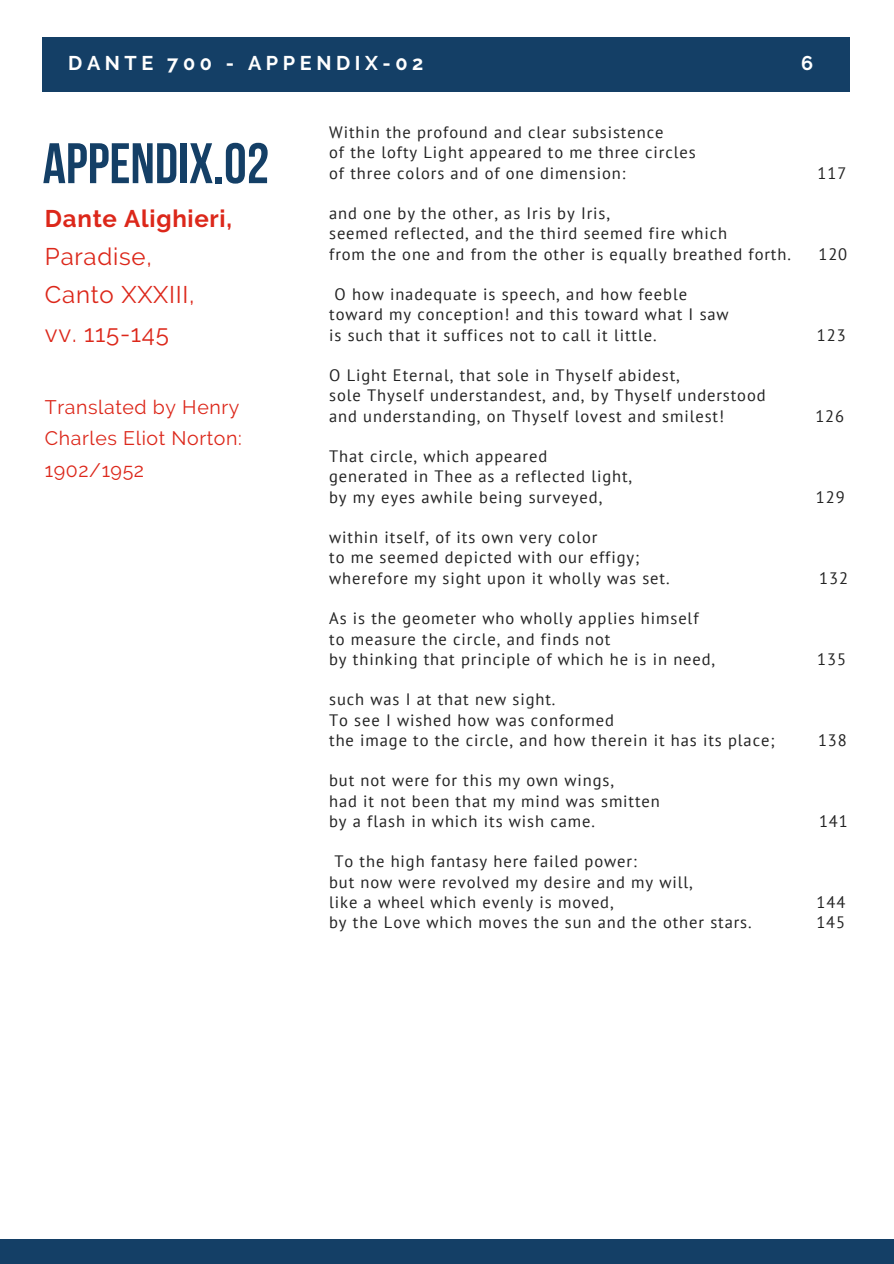
<style>
.page{position:relative;width:894px;height:1264px;background:#fff}
.page>*{position:absolute;margin:0;border:0;box-sizing:border-box;transform-origin:0 0}
.t1{font:700 57px "Bebas Neue";color:#143f66}
.t2{font:24px/38.2px "Raleway";letter-spacing:.03em;color:#dc271a}
.t3{font:700 19.8px "Raleway";letter-spacing:.23em;color:#fff}
.t4{font:19.5px/31.5px "Raleway";letter-spacing:.03em;color:#dc271a}
.t5{font:16.5px "PT Sans";letter-spacing:.055em;color:#222}
.s1{font-weight:700}
</style>
<div class="page">
<div style="left:43px;top:38px;width:806px;height:54px;background:#143f66"></div>
<div style="left:0;top:1239px;width:893px;height:24px;background:#143f66"></div>
<p class="t3" style="left:68px;top:52px;width:356px">DANTE 700 - APPENDIX-02</p>
<p class="t3" style="left:801px;top:52px;width:14px">6</p>
<h3 class="t1" style="left:43px;top:140px;width:228px">APPENDIX.02</h3>
<h1 class="t2" style="left:45px;top:199px;width:188px"><span class="s1">Dante Alighieri,<br></span>Paradise,<br>Canto XXXIII, vv. 115-145</h1>
<h2 class="t4" style="left:45px;top:391px;width:198px">Translated by Henry<br>Charles Eliot Norton:<br>1902/1952</h2>
<h4 class="t5" style="left:329px;top:121px;width:335px">Within the profound and clear subsistence</h4>
<p class="t5" style="left:329px;top:141px;width:368px">of the lofty Light appeared to me three circles</p>
<p class="t5" style="left:329px;top:162px;width:297px">of three colors and of one dimension:</p>
<p class="t5" style="left:817px;top:162px;width:30px">117</p>
<p class="t5" style="left:329px;top:202px;width:282px">and one by the other, as Iris by Iris,</p>
<p class="t5" style="left:329px;top:222px;width:399px">seemed reflected, and the third seemed fire which</p>
<p class="t5" style="left:329px;top:243px;width:463px">from the one and from the other is equally breathed forth.</p>
<p class="t5" style="left:818px;top:243px;width:30px">120</p>
<p class="t5" style="left:334px;top:283px;width:354px">O how inadequate is speech, and how feeble</p>
<p class="t5" style="left:329px;top:303px;width:401px">toward my conception! and this toward what I saw</p>
<p class="t5" style="left:329px;top:324px;width:329px">is such that it suffices not to call it little.</p>
<p class="t5" style="left:816px;top:324px;width:30px">123</p>
<p class="t5" style="left:329px;top:364px;width:352px">O Light Eternal, that sole in Thyself abidest,</p>
<p class="t5" style="left:329px;top:384px;width:438px">sole Thyself understandest, and, by Thyself understood</p>
<p class="t5" style="left:329px;top:405px;width:396px">and understanding, on Thyself lovest and smilest!</p>
<p class="t5" style="left:815px;top:405px;width:30px">126</p>
<p class="t5" style="left:329px;top:445px;width:219px">That circle, which appeared</p>
<p class="t5" style="left:329px;top:465px;width:304px">generated in Thee as a reflected light,</p>
<p class="t5" style="left:329px;top:486px;width:274px">by my eyes awhile being surveyed,</p>
<p class="t5" style="left:815px;top:486px;width:30px">129</p>
<p class="t5" style="left:329px;top:526px;width:270px">within itself, of its own very color</p>
<p class="t5" style="left:329px;top:546px;width:311px">to me seemed depicted with our effigy;</p>
<p class="t5" style="left:329px;top:567px;width:342px">wherefore my sight upon it wholly was set.</p>
<p class="t5" style="left:819px;top:567px;width:30px">132</p>
<p class="t5" style="left:329px;top:607px;width:371px">As is the geometer who wholly applies himself</p>
<p class="t5" style="left:329px;top:627px;width:283px">to measure the circle, and finds not</p>
<p class="t5" style="left:329px;top:648px;width:387px">by thinking that principle of which he is in need,</p>
<p class="t5" style="left:817px;top:648px;width:30px">135</p>
<p class="t5" style="left:329px;top:688px;width:228px">such was I at that new sight.</p>
<p class="t5" style="left:329px;top:708px;width:286px">To see I wished how was conformed</p>
<p class="t5" style="left:329px;top:729px;width:447px">the image to the circle, and how therein it has its place;</p>
<p class="t5" style="left:817px;top:729px;width:30px">138</p>
<p class="t5" style="left:329px;top:769px;width:286px">but not were for this my own wings,</p>
<p class="t5" style="left:329px;top:789px;width:332px">had it not been that my mind was smitten</p>
<p class="t5" style="left:329px;top:810px;width:267px">by a flash in which its wish came.</p>
<p class="t5" style="left:818px;top:810px;width:30px">141</p>
<p class="t5" style="left:334px;top:850px;width:303px">To the high fantasy here failed power:</p>
<p class="t5" style="left:329px;top:870px;width:365px">but now were revolved my desire and my will,</p>
<p class="t5" style="left:329px;top:891px;width:286px">like a wheel which evenly is moved,</p>
<p class="t5" style="left:816px;top:891px;width:30px">144</p>
<p class="t5" style="left:329px;top:911px;width:424px">by the Love which moves the sun and the other stars.</p>
<p class="t5" style="left:816px;top:911px;width:30px">145</p>
</div>
